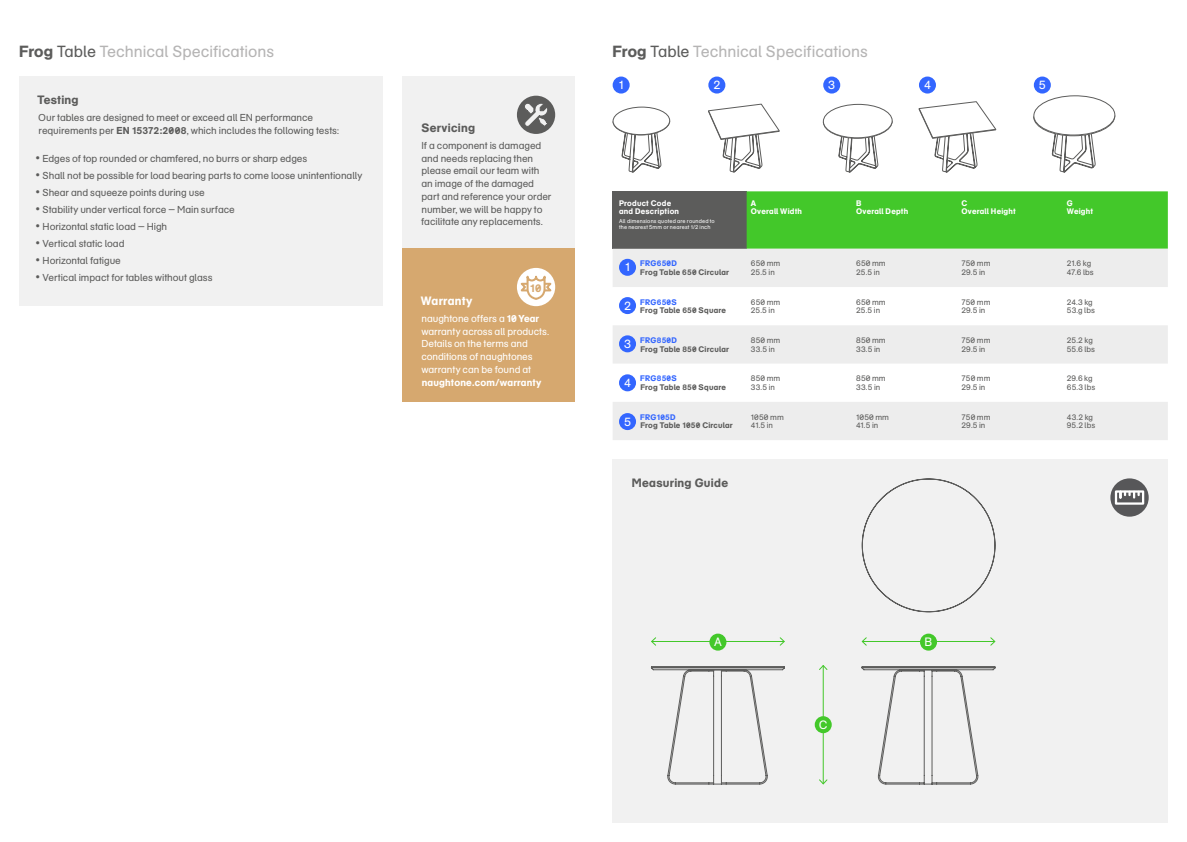
<style>
.page{position:relative;width:1187px;height:842px;background:#fff}
.page>*{position:absolute;margin:0;border:0;box-sizing:border-box;transform-origin:0 0}
.t1{font:16px "Naughtone";color:#b5b4b4}
.t2{font:700 12px "Naughtone";letter-spacing:.02em;color:#5c5c5b}
.t3{font:12px "Naughtone";color:#fff}
.t4{font:700 12px "Naughtone";letter-spacing:.025em;color:#fff}
.t5{font:700 11px "Naughtone";color:#d6a86f}
.t6{font:10px/12.8px "Naughtone";letter-spacing:-.005em;color:#5c5c5b}
.t7{font:10px/12.8px "Naughtone";letter-spacing:-.005em;color:#fff}
.t8{font:700 10px "Naughtone";letter-spacing:.02em;color:#fff}
.t9{font:8px/8.5px "Naughtone";letter-spacing:.005em;color:#5c5c5b}
.t10{font:700 8px "Naughtone";letter-spacing:.03em;color:#5c5c5b}
.t11{font:700 8px/8.5px "Naughtone";letter-spacing:.03em;color:#fff}
.t12{font:700 8px "Naughtone";letter-spacing:.035em;color:#36f}
.t13{font:5.5px/6.4px "Naughtone";letter-spacing:.025em;color:#fff}
.s1{font-weight:700;color:#5c5c5b}
.s2{color:#5c5c5b}
.s3{font-weight:700}
.s4{font-size:12px}
</style>
<div class="page">
<div style="left:612px;top:191px;width:134px;height:58px;background:#5c5c5b"></div>
<div style="left:746px;top:191px;width:421px;height:58px;background:#43c82a"></div>
<svg style="left:613px;top:249px;width:554px;height:191px;fill:#ededed"></svg>
<div style="left:19px;top:77px;width:364px;height:229px;background:#f1f1f1"></div>
<div style="left:612px;top:459px;width:555px;height:364px;background:#f1f1f1"></div>
<div style="left:1110px;top:478px;width:38px;height:39px;background:#575759;border-radius:50%"></div>
<div style="left:1114px;top:490px;width:30px;height:15px;border:2px solid #fff"></div>
<svg style="left:1119px;top:492px;width:20px;height:5px"></svg>
<hr style="left:822px;top:665px;width:1px;height:119px;background:#43c82a">
<svg style="left:819px;top:665px;width:9px;height:6px"></svg>
<svg style="left:819px;top:778px;width:9px;height:7px"></svg>
<hr style="left:862px;top:641px;width:132px;height:1px;background:#43c82a">
<svg style="left:861px;top:637px;width:6px;height:9px"></svg>
<svg style="left:990px;top:637px;width:6px;height:9px"></svg>
<hr style="left:651px;top:641px;width:133px;height:1px;background:#43c82a">
<svg style="left:651px;top:637px;width:5px;height:9px"></svg>
<svg style="left:779px;top:637px;width:6px;height:9px"></svg>
<div style="left:814px;top:716px;width:17px;height:17px;background:#43c82a;border-radius:50%"></div>
<div style="left:709px;top:634px;width:17px;height:17px;background:#43c82a;border-radius:50%"></div>
<div style="left:919px;top:634px;width:17px;height:17px;background:#43c82a;border-radius:50%"></div>
<div style="left:612px;top:77px;width:17px;height:17px;background:#36f;border-radius:50%"></div>
<div style="left:619px;top:259px;width:17px;height:17px;background:#36f;border-radius:50%"></div>
<div style="left:619px;top:374px;width:17px;height:17px;background:#36f;border-radius:50%"></div>
<div style="left:619px;top:297px;width:17px;height:17px;background:#36f;border-radius:50%"></div>
<div style="left:619px;top:413px;width:17px;height:17px;background:#36f;border-radius:50%"></div>
<div style="left:619px;top:335px;width:17px;height:17px;background:#36f;border-radius:50%"></div>
<div style="left:708px;top:77px;width:17px;height:17px;background:#36f;border-radius:50%"></div>
<div style="left:823px;top:77px;width:17px;height:17px;background:#36f;border-radius:50%"></div>
<div style="left:918px;top:77px;width:17px;height:17px;background:#36f;border-radius:50%"></div>
<div style="left:1033px;top:77px;width:17px;height:17px;background:#36f;border-radius:50%"></div>
<svg style="left:861px;top:478px;width:134px;height:135px"></svg>
<svg style="left:651px;top:666px;width:134px;height:119px"></svg>
<svg style="left:861px;top:666px;width:135px;height:119px"></svg>
<div style="left:402px;top:77px;width:172px;height:172px;background:#f1f1f1"></div>
<div style="left:517px;top:96px;width:38px;height:38px;background:#5c5c5b;border-radius:50%"></div>
<svg style="left:525px;top:103px;width:23px;height:23px"></svg>
<svg style="left:823px;top:115px;width:69px;height:58px"></svg>
<div style="left:823px;top:104px;width:69px;height:34px;background:#fff;border-radius:50%"></div>
<div style="left:823px;top:104px;width:69px;height:34px;border:1px solid #5c5c5b;border-radius:50%"></div>
<svg style="left:918px;top:101px;width:77px;height:72px"></svg>
<svg style="left:1033px;top:109px;width:81px;height:64px"></svg>
<div style="left:1033px;top:96px;width:81px;height:39px;background:#fff;border-radius:50%"></div>
<div style="left:1033px;top:95px;width:81px;height:40px;border:1px solid #5c5c5b;border-radius:50%"></div>
<svg style="left:613px;top:115px;width:57px;height:58px"></svg>
<div style="left:613px;top:107px;width:56px;height:28px;background:#fff;border-radius:50%"></div>
<div style="left:612px;top:107px;width:58px;height:28px;border:1px solid #5c5c5b;border-radius:50%"></div>
<svg style="left:708px;top:104px;width:71px;height:69px"></svg>
<div style="left:402px;top:249px;width:172px;height:153px;background:#d6a86f"></div>
<div style="left:517px;top:268px;width:38px;height:38px;background:#fff;border-radius:50%"></div>
<svg style="left:519px;top:275px;width:34px;height:26px"></svg>
<h1 class="t1" style="left:19px;top:42px;width:256px"><span class="s1">Frog</span> <span class="s2">Table</span> Technical Specifications</h1>
<h1 class="t1" style="left:612px;top:42px;width:256px"><span class="s1">Frog</span> <span class="s2">Table</span> Technical Specifications</h1>
<p class="t2" style="left:37px;top:93px;width:43px">Testing</p>
<p class="t6" style="left:38px;top:111px;width:302px">Our tables are designed to meet or exceed all EN performance requirements per <span class="s3">EN 15372:2008</span>, which includes the following tests:</p>
<p class="t6" style="left:36px;top:152px;width:273px"><span class="s4">•</span> Edges of top rounded or chamfered, no burrs or sharp edges</p>
<p class="t6" style="left:36px;top:169px;width:328px"><span class="s4">•</span> Shall not be possible for load bearing parts to come loose unintentionally</p>
<p class="t6" style="left:36px;top:186px;width:170px"><span class="s4">•</span> Shear and squeeze points during use</p>
<p class="t6" style="left:36px;top:203px;width:200px"><span class="s4">•</span> Stability under vertical force — Main surface</p>
<p class="t6" style="left:36px;top:220px;width:133px"><span class="s4">•</span> Horizontal static load — High</p>
<p class="t6" style="left:36px;top:237px;width:90px"><span class="s4">•</span> Vertical static load</p>
<p class="t6" style="left:36px;top:254px;width:86px"><span class="s4">•</span> Horizontal fatigue</p>
<p class="t6" style="left:36px;top:271px;width:178px"><span class="s4">•</span> Vertical impact for tables without glass</p>
<p class="t2" style="left:421px;top:120px;width:55px">Servicing</p>
<p class="t6" style="left:421px;top:139px;width:132px">If a component is damaged and needs replacing then please email our team with an image of the damaged part and reference your order number, we will be happy to facilitate any replacements.</p>
<p class="t5" style="left:530px;top:281px;width:13px">10</p>
<p class="t4" style="left:421px;top:293px;width:53px">Warranty</p>
<p class="t7" style="left:421px;top:312px;width:129px">naughtone offers a <span class="s3">10 Year </span>warranty across all products.<br>Details on the terms and conditions of naughtones warranty can be found at</p>
<p class="t8" style="left:421px;top:376px;width:121px">naughtone.com/warranty</p>
<p class="t3" style="left:618px;top:78px;width:6px">1</p>
<p class="t3" style="left:713px;top:78px;width:8px">2</p>
<p class="t3" style="left:828px;top:78px;width:8px">3</p>
<p class="t3" style="left:923px;top:78px;width:8px">4</p>
<p class="t3" style="left:1038px;top:78px;width:8px">5</p>
<p class="t11" style="left:619px;top:198px;width:62px">Product Code and Description</p>
<p class="t13" style="left:619px;top:217px;width:97px">All dimensions quoted are rounded to the nearest 5mm or nearest 1/2 inch</p>
<p class="t11" style="left:750px;top:198px;width:53px">A<br>Overall Width</p>
<p class="t11" style="left:856px;top:198px;width:53px">B<br>Overall Depth</p>
<p class="t11" style="left:961px;top:198px;width:56px">C<br>Overall Height</p>
<p class="t11" style="left:1066px;top:198px;width:28px">G<br>Weight</p>
<p class="t3" style="left:625px;top:260px;width:6px">1</p>
<p class="t3" style="left:624px;top:299px;width:8px">2</p>
<p class="t3" style="left:624px;top:337px;width:8px">3</p>
<p class="t3" style="left:624px;top:376px;width:8px">4</p>
<p class="t3" style="left:624px;top:415px;width:8px">5</p>
<p class="t12" style="left:640px;top:259px;width:38px">FRG650D</p>
<p class="t12" style="left:640px;top:297px;width:38px">FRG650S</p>
<p class="t12" style="left:640px;top:335px;width:38px">FRG850D</p>
<p class="t12" style="left:640px;top:374px;width:38px">FRG850S</p>
<p class="t12" style="left:640px;top:412px;width:37px">FRG105D</p>
<p class="t10" style="left:640px;top:267px;width:90px">Frog Table 650 Circular</p>
<p class="t9" style="left:750px;top:260px;width:31px">650 mm<br>25.5 in</p>
<p class="t9" style="left:856px;top:260px;width:31px">650 mm<br>25.5 in</p>
<p class="t9" style="left:961px;top:260px;width:30px">750 mm<br>29.5 in</p>
<p class="t9" style="left:1066px;top:260px;width:28px">21.6 kg<br>47.6 lbs</p>
<p class="t10" style="left:640px;top:306px;width:87px">Frog Table 650 Square</p>
<p class="t9" style="left:751px;top:298px;width:31px">650 mm<br>25.5 in</p>
<p class="t9" style="left:856px;top:298px;width:31px">650 mm<br>25.5 in</p>
<p class="t9" style="left:961px;top:298px;width:30px">750 mm<br>29.5 in</p>
<p class="t9" style="left:1066px;top:298px;width:30px">24.3 kg<br>53.g lbs</p>
<p class="t10" style="left:640px;top:344px;width:90px">Frog Table 850 Circular</p>
<p class="t9" style="left:751px;top:336px;width:31px">850 mm<br>33.5 in</p>
<p class="t9" style="left:856px;top:336px;width:31px">850 mm<br>33.5 in</p>
<p class="t9" style="left:961px;top:336px;width:30px">750 mm<br>29.5 in</p>
<p class="t9" style="left:1066px;top:336px;width:30px">25.2 kg<br>55.6 lbs</p>
<p class="t10" style="left:640px;top:382px;width:87px">Frog Table 850 Square</p>
<p class="t9" style="left:751px;top:374px;width:31px">850 mm<br>33.5 in</p>
<p class="t9" style="left:856px;top:374px;width:31px">850 mm<br>33.5 in</p>
<p class="t9" style="left:961px;top:374px;width:30px">750 mm<br>29.5 in</p>
<p class="t9" style="left:1066px;top:374px;width:30px">29.6 kg<br>65.3 lbs</p>
<p class="t10" style="left:640px;top:420px;width:94px">Frog Table 1050 Circular</p>
<p class="t9" style="left:751px;top:413px;width:34px">1050 mm<br>41.5 in</p>
<p class="t9" style="left:856px;top:413px;width:34px">1050 mm<br>41.5 in</p>
<p class="t9" style="left:961px;top:413px;width:30px">750 mm<br>29.5 in</p>
<p class="t9" style="left:1066px;top:413px;width:30px">43.2 kg<br>95.2 lbs</p>
<p class="t2" style="left:631px;top:475px;width:98px">Measuring Guide</p>
<p class="t3" style="left:714px;top:635px;width:9px">A</p>
<p class="t3" style="left:924px;top:635px;width:9px">B</p>
<p class="t3" style="left:819px;top:718px;width:10px">C</p>
</div>
